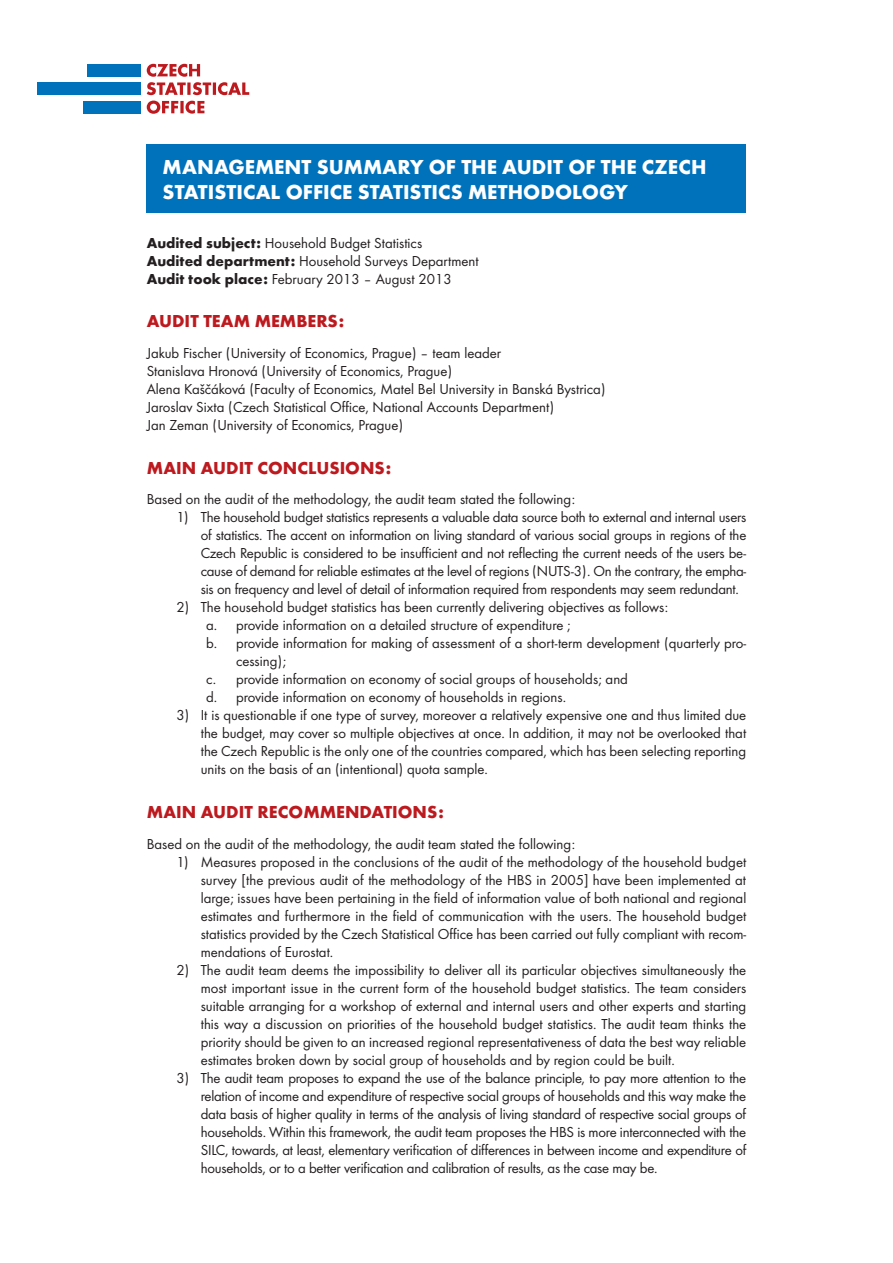
<style>
.page{position:relative;width:893px;height:1263px;background:#fff}
.page>*{position:absolute;margin:0;border:0;box-sizing:border-box;transform-origin:0 0}
.t1{font:700 21px/25.2px "Futura";color:#fff}
.t2{font:700 18px "Futura";color:#bd1a1f}
.t3{font:15px/18px "Futura Boo";color:#231f20;text-align:justify}
.s1{font-family:"Futura";font-weight:700}
</style>
<div class="page">
<div style="left:88px;top:64px;width:53px;height:12px;background:#0072bc"></div>
<div style="left:38px;top:83px;width:103px;height:12px;background:#0072bc"></div>
<div style="left:83px;top:101px;width:58px;height:12px;background:#0072bc"></div>
<svg style="left:147px;top:101px;width:57px;height:13px"></svg>
<svg style="left:147px;top:64px;width:102px;height:31px"></svg>
<div style="left:147px;top:145px;width:599px;height:68px;background:#0072bc"></div>
<h1 class="t1" style="left:163px;top:154px;width:546px">MANAGEMENT SUMMARY OF THE AUDIT OF THE CZEC H<br>STATISTICAL OFFIC E STATISTICS METHODOLOGY</h1>
<p class="t3" style="left:147px;top:234px;width:334px;text-align:left"><span class="s1">AUDITED SUBJECT:</span> Household Budget Statistics<br><span class="s1">AUDITED DEPARTMENT:</span> Household Surveys Department<br><span class="s1">AUDIT TOOK PLACE:</span> February 2013 – August 2013</p>
<p class="t2" style="left:147px;top:310px;width:199px">AUDIT TEAM MEMBERS :</p>
<p class="t3" style="left:147px;top:344px;width:460px;text-align:left">Jakub Fischer (University of Economics, Prague) – team leader<br>Stanislava Hronová (University of Economics, Prague)<br>Alena Kaščáková (Faculty of Economics, Matel Bel University in Banská Bystrica)<br>Jaroslav Sixta (Czech Statistical Office, National Accounts Department)<br>Jan Zeman (University of Economics, Prague)</p>
<p class="t2" style="left:147px;top:456px;width:246px">MAIN AUDIT CONCLUSIONS :</p>
<p class="t3" style="left:147px;top:490px;width:430px">Based on the audit of the methodology, the audit team stated the following:</p>
<p class="t3" style="left:201px;top:508px;width:547px;text-indent:-24px">1) The household budget statistics represents a valuable data source both to external and internal users of statistics. The accent on information on living standard of various social groups in regions of the Czech Republic is considered to be insufficient and not reflecting the current needs of the users be&shy;cause of demand for reliable estimates at the level of regions (NUTS-3). On the contrary, the empha&shy;sis on frequency and level of detail of information required from respondents may seem redundant.</p>
<p class="t3" style="left:176px;top:598px;width:493px">2) The household budget statistics has been currently delivering objectives as follows:</p>
<p class="t3" style="left:206px;top:616px;width:366px">a. provide information on a detailed structure of expenditure ;</p>
<p class="t3" style="left:206px;top:634px;width:542px">b. provide information for making of assessment of a short-term development (quarterly pro-</p>
<p class="t3" style="left:236px;top:652px;width:52px">cessing);</p>
<p class="t3" style="left:206px;top:670px;width:423px">c. provide information on economy of social groups of households; and</p>
<p class="t3" style="left:206px;top:688px;width:361px">d. provide information on economy of households in regions.</p>
<p class="t3" style="left:201px;top:706px;width:547px;text-indent:-24px">3) It is questionable if one type of survey, moreover a relatively expensive one and thus limited due the budget, may cover so multiple objectives at once. In addition, it may not be overlooked that the Czech Republic is the only one of the countries compared, which has been selecting reporting units on the basis of an (intentional) quota sample.</p>
<p class="t2" style="left:147px;top:801px;width:299px">MAIN AUDIT RECOMMENDATIONS :</p>
<p class="t3" style="left:147px;top:835px;width:430px">Based on the audit of the methodology, the audit team stated the following:</p>
<p class="t3" style="left:201px;top:853px;width:547px;text-indent:-24px">1) Measures proposed in the conclusions of the audit of the methodology of the household budget survey [the previous audit of the methodology of the HBS in 2005] have been implemented at large; issues have been pertaining in the field of information value of both national and regional estimates and furthermore in the field of communication with the users. The household budget statistics provided by the Czech Statistical Office has been carried out fully compliant with recom&shy;mendations of Eurostat.</p>
<p class="t3" style="left:201px;top:961px;width:547px;text-indent:-24px">2) The audit team deems the impossibility to deliver all its particular objectives simultaneously the most important issue in the current form of the household budget statistics. The team considers suitable arranging for a workshop of external and internal users and other experts and starting this way a discussion on priorities of the household budget statistics. The audit team thinks the priority should be given to an increased regional representativeness of data the best way reliable estimates broken down by social group of households and by region could be built.</p>
<p class="t3" style="left:201px;top:1069px;width:547px;text-indent:-24px">3) The audit team proposes to expand the use of the balance principle, to pay more attention to the relation of income and expenditure of respective social groups of households and this way make the data basis of higher quality in terms of the analysis of living standard of respective social groups of households. Within this framework, the audit team proposes the HBS is more interconnected with the SILC, towards, at least, elementary verification of differences in between income and expenditure of households, or to a better verification and calibration of results, as the case may be.</p>
</div>
